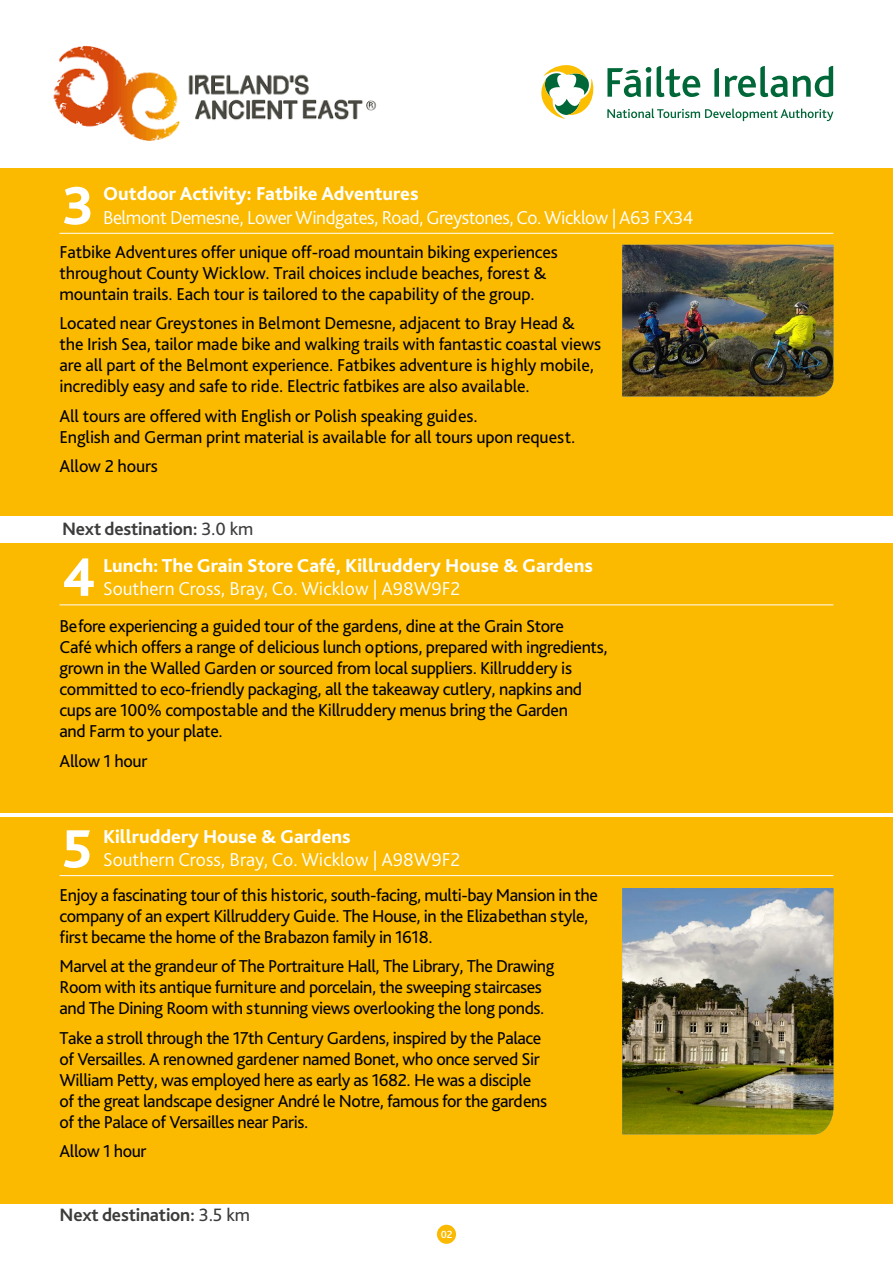
<style>
.page{position:relative;width:893px;height:1263px;background:#fff}
.page>*{position:absolute;margin:0;border:0;box-sizing:border-box;transform-origin:0 0}
.t1{font:800 56.4px "Bliss Pro";color:#fff}
.t2{font:300 19.5px "Bliss Pro";letter-spacing:-.01em;color:#fff}
.t3{font:800 19.5px "Bliss Pro";color:#fff}
.t4{font:700 18.75px "Bliss Pro";letter-spacing:-.01em;color:#3c3c3b}
.t5{font:18px/21px "Bliss Pro";letter-spacing:-.02em;color:#000}
.t6{font:500 10.95px "Bliss Pro";color:#fff}
.s1{font-weight:400}
</style>
<div class="page">
<div style="left:437px;top:1225px;width:19px;height:19px;background:#fbba00;border-radius:50%"></div>
<svg style="left:541px;top:65px;width:53px;height:54px"></svg>
<svg style="left:607px;top:67px;width:44px;height:30px"></svg>
<svg style="left:714px;top:68px;width:5px;height:29px"></svg>
<svg style="left:657px;top:66px;width:43px;height:31px"></svg>
<svg style="left:725px;top:66px;width:108px;height:31px"></svg>
<svg style="left:607px;top:109px;width:226px;height:12px"></svg>
<img style="left:53px;top:45px;width:324px;height:96px">
<div style="left:0;top:168px;width:893px;height:347px;background:#fbba00"></div>
<div style="left:0;top:543px;width:893px;height:270px;background:#fbba00"></div>
<div style="left:0;top:817px;width:893px;height:386px;background:#fbba00"></div>
<hr style="left:60px;top:233px;width:773px;height:1px;background:#fff">
<hr style="left:60px;top:604px;width:773px;height:1px;background:#fff">
<hr style="left:60px;top:875px;width:773px;height:1px;background:#fff">
<img style="left:622px;top:245px;width:211px;height:151px">
<img style="left:622px;top:888px;width:211px;height:246px">
<h1 class="t1" style="left:62px;top:170px;width:33px">3</h1>
<p class="t3" style="left:103px;top:182px;width:317px">Outdoor Activity: Fatbike Adventures</p>
<p class="t2" style="left:103px;top:205px;width:592px">Belmont Demesne, Lower Windgates, Road, Greystones, Co. Wicklow | A63 FX34</p>
<p class="t5" style="left:60px;top:241px;width:500px">Fatbike Adventures offer unique off-road mountain biking experiences throughout County Wicklow. Trail choices include beaches, forest &amp; mountain trails. Each tour is tailored to the capability of the group.</p>
<p class="t5" style="left:60px;top:312px;width:543px">Located near Greystones in Belmont Demesne, adjacent to Bray Head &amp; the Irish Sea, tailor made bike and walking trails with fantastic coastal views are all part of the Belmont experience. Fatbikes adventure is highly mobile, incredibly easy and safe to ride. Electric fatbikes are also available.</p>
<p class="t5" style="left:60px;top:405px;width:517px">All tours are offered with English or Polish speaking guides.<br>English and German print material is available for all tours upon request.</p>
<p class="t5" style="left:60px;top:455px;width:100px">Allow 2 hours</p>
<p class="t4" style="left:62px;top:517px;width:193px">Next destination: <span class="s1">3.0 km</span></p>
<p class="t3" style="left:103px;top:553px;width:491px">Lunch: The Grain Store Café, Killruddery House &amp; Gardens</p>
<p class="t2" style="left:103px;top:577px;width:359px">Southern Cross, Bray, Co. Wicklow | A98W9F2</p>
<h1 class="t1" style="left:62px;top:542px;width:35px">4</h1>
<p class="t5" style="left:60px;top:615px;width:550px">Before experiencing a guided tour of the gardens, dine at the Grain Store<br>Café which offers a range of delicious lunch options, prepared with ingredients, grown in the Walled Garden or sourced from local suppliers. Killruddery is committed to eco-friendly packaging, all the takeaway cutlery, napkins and cups are 100% compostable and the Killruddery menus bring the Garden<br>and Farm to your plate.</p>
<p class="t5" style="left:60px;top:750px;width:89px">Allow 1 hour</p>
<h1 class="t1" style="left:62px;top:814px;width:32px">5</h1>
<p class="t3" style="left:103px;top:824px;width:249px">Killruddery House &amp; Gardens</p>
<p class="t2" style="left:103px;top:847px;width:359px">Southern Cross, Bray, Co. Wicklow | A98W9F2</p>
<p class="t5" style="left:60px;top:884px;width:540px">Enjoy a fascinating tour of this historic, south-facing, multi-bay Mansion in the company of an expert Killruddery Guide. The House, in the Elizabethan style, first became the home of the Brabazon family in 1618.</p>
<p class="t5" style="left:60px;top:955px;width:496px">Marvel at the grandeur of The Portraiture Hall, The Library, The Drawing<br>Room with its antique furniture and porcelain, the sweeping staircases and The Dining Room with stunning views overlooking the long ponds.</p>
<p class="t5" style="left:60px;top:1027px;width:489px">Take a stroll through the 17th Century Gardens, inspired by the Palace of Versailles. A renowned gardener named Bonet, who once served Sir William Petty, was employed here as early as 1682. He was a disciple of the great landscape designer André le Notre, famous for the gardens of the Palace of Versailles near Paris.</p>
<p class="t5" style="left:60px;top:1140px;width:88px">Allow 1 hour</p>
<p class="t4" style="left:60px;top:1203px;width:192px">Next destination: <span class="s1">3.5 km</span></p>
<p class="t6" style="left:441px;top:1227px;width:13px">02</p>
</div>
